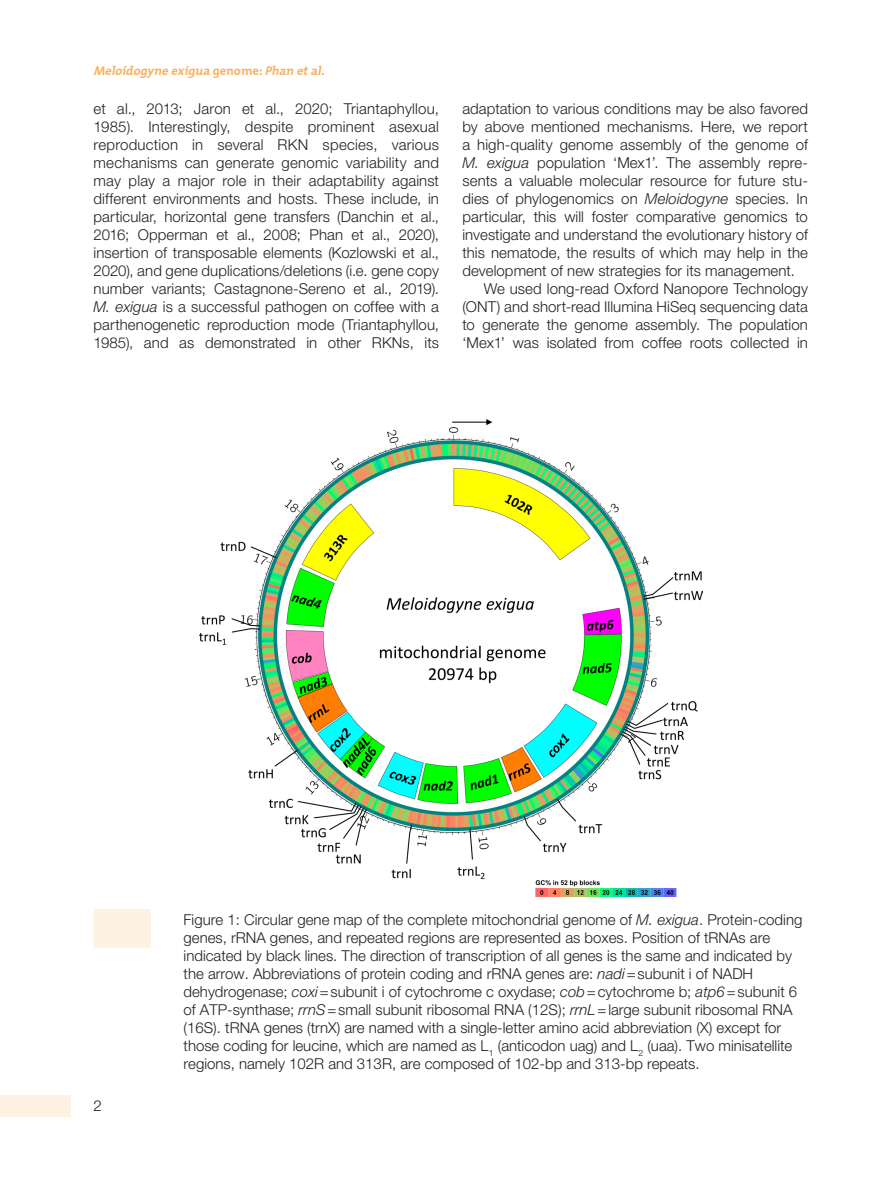
<style>
.page{position:relative;width:893px;height:1178px;background:#fff}
.page>*{position:absolute;margin:0;border:0;box-sizing:border-box;transform-origin:0 0}
.pPara{font:300 15px/18px "Helvetica Neue LT Pro";letter-spacing:.005em;color:#231f20;text-align:justify}
.pfigure_caption2{font:300 15px/18px "Helvetica Neue LT Pro";color:#231f20}
.page-number{font:300 15px "Helvetica Neue LT Pro";color:#231f20}
.t1{font:italic 700 12.75px "The Mix Plain";color:#fab05f}
.s1{font-style:normal}
.s2{font-family:"Helvetica Neue LT Std";font-style:italic}
</style>
<div class="page">
<div style="left:0;top:1095px;width:70px;height:21px;background:#fef2e3"></div>
<img style="left:199px;top:419px;width:503px;height:477px">
<div style="left:94px;top:909px;width:57px;height:38px;background:#fef2e3"></div>
<p class="t1" style="left:94px;top:60px;width:236px">Meloidogyneexigua <span class="s1">g e n o m e :</span> Phan etal.</p>
<p class="pPara" style="left:94px;top:100px;width:347px">et al., 2013; Jaron et al., 2020; Triantaphyllou, 1985). Interestingly, despite prominent asexual reproduction in several RKN species, various mechanisms can generate genomic variability and may play a major role in their adaptability against different environments and hosts. These include, in particular, horizontal gene transfers (Danchin et al., 2016; Opperman et al., 2008; Phan et al., 2020), insertion of transposable elements (Kozlowski et al., 2020), and gene duplications/deletions (i.e. gene copy number variants; Castagnone-Sereno et al., 2019).<br><span class="s2">M. exigua</span> is a successful pathogen on coffee with a parthenogenetic reproduction mode (Triantaphyllou, 1985), and as demonstrated in other RKNs, its</p>
<p class="pPara" style="left:462px;top:100px;width:347px;text-align:left">adaptation to various conditions may be also favored by above mentioned mechanisms. Here, we report a high-quality genome assembly of the genome of <span class="s2">M. exigua</span> population ‘Mex1’. The assembly repre&shy;sents a valuable molecular resource for future stu&shy;dies of phylogenomics on <span class="s2">Meloidogyne</span> species. In particular, this will foster comparative genomics to investigate and understand the evolutionary history of this nematode, the results of which may help in the development of new strategies for its management.</p>
<p class="pPara" style="left:462px;top:280px;width:347px;text-indent:21px">We used long-read Oxford Nanopore Technology (ONT) and short-read Illumina HiSeq sequencing data to generate the genome assembly. The population ‘Mex1’ was isolated from coffee roots collected in</p>
<p class="page-number" style="left:94px;top:1096px;width:10px">2</p>
<p class="pfigure_caption2" style="left:184px;top:910px;width:620px">Figure 1: Circular gene map of the complete mitochondrial genome of <span class="s2">M. exigua</span>. Protein-coding genes, rRNA genes, and repeated regions are represented as boxes. Position of tRNAs are indicated by black lines. The direction of transcription of all genes is the same and indicated by the arrow. Abbreviations of protein coding and rRNA genes are: <span class="s2">nadi</span>=subunit i of NADH dehydrogenase; <span class="s2">coxi</span>=subunit i of cytochrome c oxydase; <span class="s2">cob</span>=cytochrome b; <span class="s2">atp6</span>=subunit 6 of ATP-synthase; <span class="s2">rrnS</span>=small subunit ribosomal RNA (12S); <span class="s2">rrnL</span>=large subunit ribosomal RNA (16S). tRNA genes (trnX) are named with a single-letter amino acid abbreviation (X) except for those coding for leucine, which are named as L<sub>1</sub> (anticodon uag) and L<sub>2</sub> (uaa). Two minisatellite regions, namely 102R and 313R, are composed of 102-bp and 313-bp repeats.</p>
</div>
